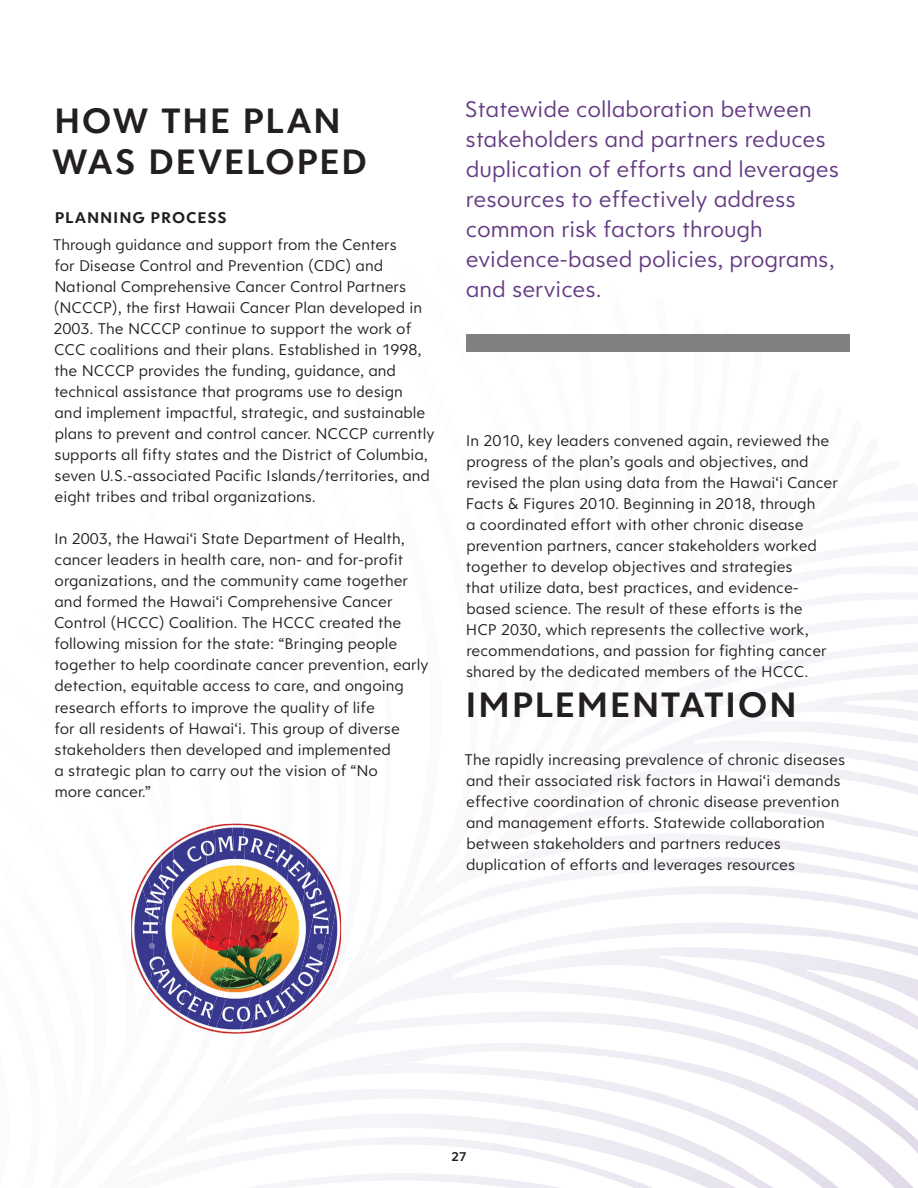
<style>
.page{position:relative;width:918px;height:1188px;background:#fff}
.page>*{position:absolute;margin:0;border:0;box-sizing:border-box;transform-origin:0 0}
.t1{font:37.5px/40.5px "Clarika Pro Geo Dm";letter-spacing:.035em;color:#231f20}
.t2{font:24px/30px "Clarika Pro Geo";color:#643b83}
.t3{font:16.5px/21px "Clarika Pro Geo";color:#231f20}
.t4{font:700 16.5px "Clarika Pro Geo";letter-spacing:.05em;color:#231f20}
.t5{font:13.5px "Clarika Pro Geo Dm";color:#231f20}
</style>
<div class="page">
<svg style="left:251px;top:1173px;width:308px;height:15px"></svg>
<svg style="left:239px;top:351px;width:679px;height:650px"></svg>
<img style="left:131px;top:824px;width:210px;height:210px">
<div style="left:466px;top:334px;width:384px;height:17px;background:#7f8080"></div>
<h1 class="t1" style="left:51px;top:100px;width:317px">HOW THE PLAN<br>WAS DEVELOPED</h1>
<p class="t4" style="left:55px;top:207px;width:174px">PLANNING PROCESS</p>
<p class="t3" style="left:53px;top:234px;width:383px">Through guidance and support from the Centers<br>for Disease Control and Prevention (CDC) and National Comprehensive Cancer Control Partners (NCCCP), the first Hawaii Cancer Plan developed in 2003. The NCCCP continue to support the work of CCC coalitions and their plans. Established in 1998, the NCCCP provides the funding, guidance, and technical assistance that programs use to design<br>and implement impactful, strategic, and sustainable plans to prevent and control cancer. NCCCP currently supports all fifty states and the District of Columbia, seven U.S.-associated Pacific Islands/territories, and eight tribes and tribal organizations.</p>
<p class="t3" style="left:54px;top:528px;width:376px">In 2003, the Hawai‘i State Department of Health, cancer leaders in health care, non- and for-profit organizations, and the community came together and formed the Hawai‘i Comprehensive Cancer Control (HCCC) Coalition. The HCCC created the following mission for the state: “Bringing people together to help coordinate cancer prevention, early detection, equitable access to care, and ongoing research efforts to improve the quality of life<br>for all residents of Hawai‘i. This group of diverse stakeholders then developed and implemented<br>a strategic plan to carry out the vision of “No<br>more cancer.”</p>
<h2 class="t2" style="left:465px;top:93px;width:376px">Statewide collaboration between stakeholders and partners reduces duplication of efforts and leverages resources to effectively address common risk factors through evidence-based policies, programs, and services.</h2>
<p class="t3" style="left:466px;top:429px;width:374px">In 2010, key leaders convened again, reviewed the progress of the plan’s goals and objectives, and revised the plan using data from the Hawai‘i Cancer Facts &amp; Figures 2010. Beginning in 2018, through<br>a coordinated effort with other chronic disease prevention partners, cancer stakeholders worked together to develop objectives and strategies<br>that utilize data, best practices, and evidence&shy;based science. The result of these efforts is the<br>HCP 2030, which represents the collective work, recommendations, and passion for fighting cancer shared by the dedicated members of the HCCC.</p>
<h1 class="t1" style="left:465px;top:683px;width:333px">IMPLEMENTATION</h1>
<p class="t3" style="left:465px;top:749px;width:382px">The rapidly increasing prevalence of chronic diseases and their associated risk factors in Hawai‘i demands effective coordination of chronic disease prevention and management efforts. Statewide collaboration between stakeholders and partners reduces duplication of efforts and leverages resources</p>
<p class="t5" style="left:452px;top:1148px;width:16px">27</p>
</div>
